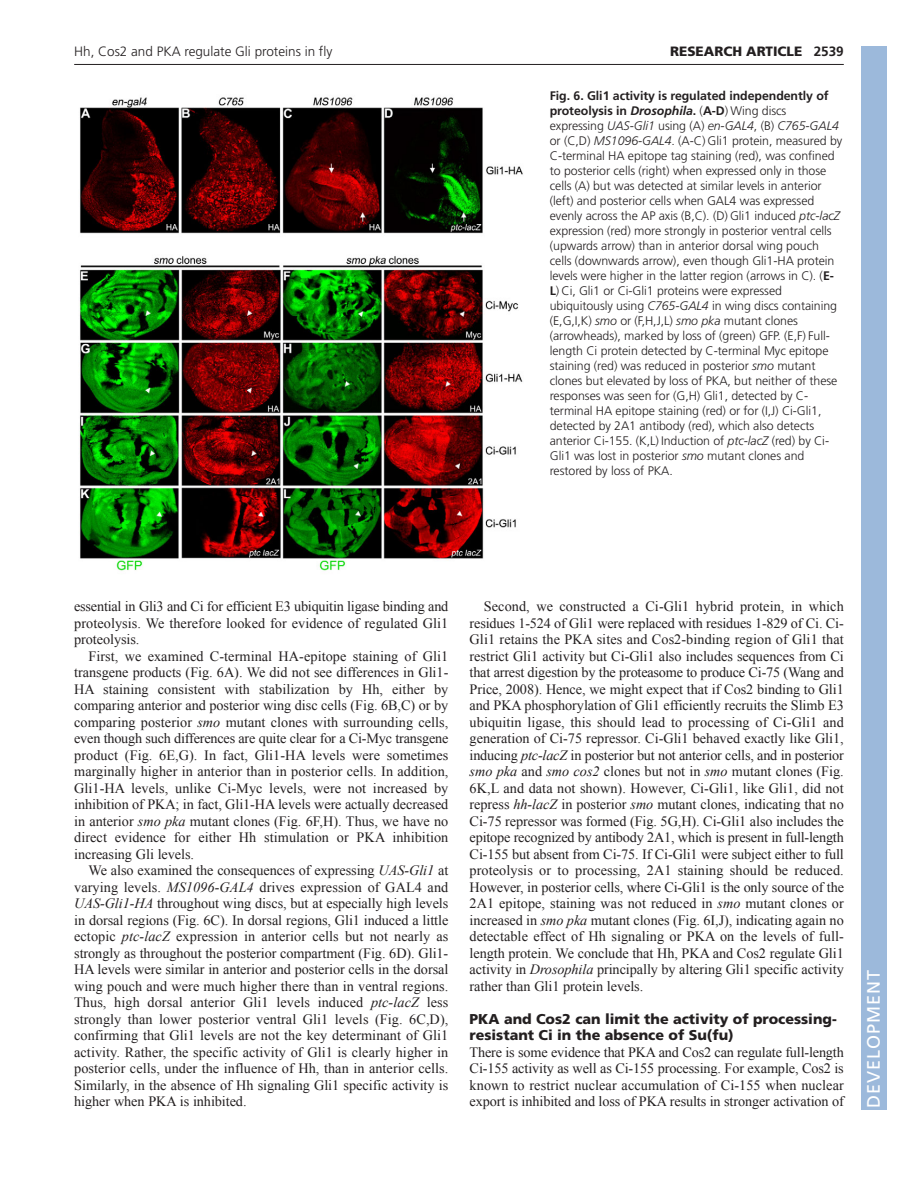
<style>
.page{position:relative;width:918px;height:1188px;background:#fff}
.page>*{position:absolute;margin:0;border:0;box-sizing:border-box;transform-origin:0 0}
.t1{font:18px "Frutiger LT Std";letter-spacing:.055em;color:#fff}
.t2{font:14.25px/16.5px "Times New Roman";letter-spacing:-.005em;color:#231f20;text-align:justify}
.t3{font:900 14.25px/16.5px "Frutiger LT Std";color:#231f20}
.t4{font:300 13.5px "Frutiger LT Std";color:#231f20}
.t5{font:900 13.5px "Frutiger LT Std";color:#231f20}
.t6{font:300 12.3px/15px "Frutiger LT Std";letter-spacing:-.005em;color:#231f20}
.s1{font-weight:700}
.s2{font-weight:700;font-style:italic}
.s3{font-style:italic}
</style>
<div class="page">
<hr style="left:74px;top:64px;width:770px;height:1px;background:#231f20">
<img style="left:79px;top:97px;width:444px;height:474px">
<div style="left:861px;top:46px;width:25px;height:1064px;background:#9cb9db"></div>
<p class="t4" style="left:74px;top:46px;width:260px">Hh, Cos2 and PKA regulate Gli proteins in fly</p>
<p class="t5" style="left:670px;top:46px;width:175px">RESEARCH ARTICLE <span class="s1">2539</span></p>
<p class="t6" style="left:550px;top:89px;width:294px"><span class="s1">Fig. 6. Gli1 activity is regulated independently of proteolysis in</span> <span class="s2">Drosophila</span><span class="s1">.</span> (<span class="s1">A-D</span>) Wing discs expressing <span class="s3">UAS-Gli1</span> using (A) <span class="s3">en-GAL4</span>, (B) <span class="s3">C765-GAL4 </span>or (C,D) <span class="s3">MS1096-GAL4</span>. (A-C) Gli1 protein, measured by C-terminal HA epitope tag staining (red), was confined to posterior cells (right) when expressed only in those cells (A) but was detected at similar levels in anterior (left) and posterior cells when GAL4 was expressed evenly across the AP axis (B,C). (D) Gli1 induced <span class="s3">ptc-lacZ </span>expression (red) more strongly in posterior ventral cells (upwards arrow) than in anterior dorsal wing pouch cells (downwards arrow), even though Gli1-HA protein levels were higher in the latter region (arrows in C). (<span class="s1">E-L</span>) Ci, Gli1 or Ci-Gli1 proteins were expressed ubiquitously using <span class="s3">C765-GAL4</span> in wing discs containing (E,G,I,K) <span class="s3">smo</span> or (F,H,J,L) <span class="s3">smo pka</span> mutant clones (arrowheads), marked by loss of (green) GFP. (E,F) Full&shy;length Ci protein detected by C-terminal Myc epitope staining (red) was reduced in posterior <span class="s3">smo</span> mutant clones but elevated by loss of PKA, but neither of these responses was seen for (G,H) Gli1, detected by C&shy;terminal HA epitope staining (red) or for (I,J) Ci-Gli1, detected by 2A1 antibody (red), which also detects anterior Ci-155. (K,L) Induction of <span class="s3">ptc-lacZ</span> (red) by Ci-Gli1 was lost in posterior <span class="s3">smo</span> mutant clones and restored by loss of PKA.</p>
<p class="t2" style="left:74px;top:598px;width:376px">essential in Gli3 and Ci for efficient E3 ubiquitin ligase binding and proteolysis. We therefore looked for evidence of regulated Gli1 proteolysis.</p>
<p class="t2" style="left:74px;top:648px;width:376px;text-indent:14px">First, we examined C-terminal HA-epitope staining of Gli1 transgene products (Fig. 6A). We did not see differences in Gli1- HA staining consistent with stabilization by Hh, either by comparing anterior and posterior wing disc cells (Fig. 6B,C) or by comparing posterior <span class="s3">smo</span> mutant clones with surrounding cells, even though such differences are quite clear for a Ci-Myc transgene product (Fig. 6E,G). In fact, Gli1-HA levels were sometimes marginally higher in anterior than in posterior cells. In addition, Gli1-HA levels, unlike Ci-Myc levels, were not increased by inhibition of PKA; in fact, Gli1-HA levels were actually decreased in anterior <span class="s3">smo pka</span> mutant clones (Fig. 6F,H). Thus, we have no direct evidence for either Hh stimulation or PKA inhibition increasing Gli levels.</p>
<p class="t2" style="left:74px;top:862px;width:376px;text-indent:14px">We also examined the consequences of expressing <span class="s3">UAS-Gli1</span> at varying levels. <span class="s3">MS1096-GAL4</span> drives expression of GAL4 and <span class="s3">UAS-Gli1-HA</span> throughout wing discs, but at especially high levels in dorsal regions (Fig. 6C). In dorsal regions, Gli1 induced a little ectopic <span class="s3">ptc-lacZ</span> expression in anterior cells but not nearly as strongly as throughout the posterior compartment (Fig. 6D). Gli1- HA levels were similar in anterior and posterior cells in the dorsal wing pouch and were much higher there than in ventral regions.<br>Thus, high dorsal anterior Gli1 levels induced <span class="s3">ptc-lacZ</span> less strongly than lower posterior ventral Gli1 levels (Fig. 6C,D), confirming that Gli1 levels are not the key determinant of Gli1 activity. Rather, the specific activity of Gli1 is clearly higher in posterior cells, under the influence of Hh, than in anterior cells.<br>Similarly, in the absence of Hh signaling Gli1 specific activity is higher when PKA is inhibited.</p>
<p class="t2" style="left:470px;top:598px;width:376px;text-indent:14px">Second, we constructed a Ci-Gli1 hybrid protein, in which residues 1-524 of Gli1 were replaced with residues 1-829 of Ci. Ci-Gli1 retains the PKA sites and Cos2-binding region of Gli1 that restrict Gli1 activity but Ci-Gli1 also includes sequences from Ci that arrest digestion by the proteasome to produce Ci-75 (Wang and Price, 2008). Hence, we might expect that if Cos2 binding to Gli1 and PKA phosphorylation of Gli1 efficiently recruits the Slimb E3 ubiquitin ligase, this should lead to processing of Ci-Gli1 and generation of Ci-75 repressor. Ci-Gli1 behaved exactly like Gli1, inducing <span class="s3">ptc-lacZ</span> in posterior but not anterior cells, and in posterior <span class="s3">smo pka</span> and <span class="s3">smo cos2</span> clones but not in <span class="s3">smo</span> mutant clones (Fig.<br>6K,L and data not shown). However, Ci-Gli1, like Gli1, did not repress <span class="s3">hh-lacZ</span> in posterior <span class="s3">smo</span> mutant clones, indicating that no Ci-75 repressor was formed (Fig. 5G,H). Ci-Gli1 also includes the epitope recognized by antibody 2A1, which is present in full-length Ci-155 but absent from Ci-75. If Ci-Gli1 were subject either to full proteolysis or to processing, 2A1 staining should be reduced.<br>However, in posterior cells, where Ci-Gli1 is the only source of the 2A1 epitope, staining was not reduced in <span class="s3">smo</span> mutant clones or increased in <span class="s3">smo pka</span> mutant clones (Fig. 6I,J), indicating again no detectable effect of Hh signaling or PKA on the levels of full&shy;length protein. We conclude that Hh, PKA and Cos2 regulate Gli1 activity in <span class="s3">Drosophila</span> principally by altering Gli1 specific activity rather than Gli1 protein levels.</p>
<p class="t3" style="left:470px;top:1012px;width:369px">PKA and Cos2 can limit the activity of processing&shy;resistant Ci in the absence of Su(fu)</p>
<p class="t2" style="left:470px;top:1044px;width:376px">There is some evidence that PKA and Cos2 can regulate full-length Ci-155 activity as well as Ci-155 processing. For example, Cos2 is known to restrict nuclear accumulation of Ci-155 when nuclear export is inhibited and loss of PKA results in stronger activation of</p>
<p class="t1" style="left:863px;top:1108px;width:140px;rotate:-90deg">DEVELOPMENT</p>
</div>
